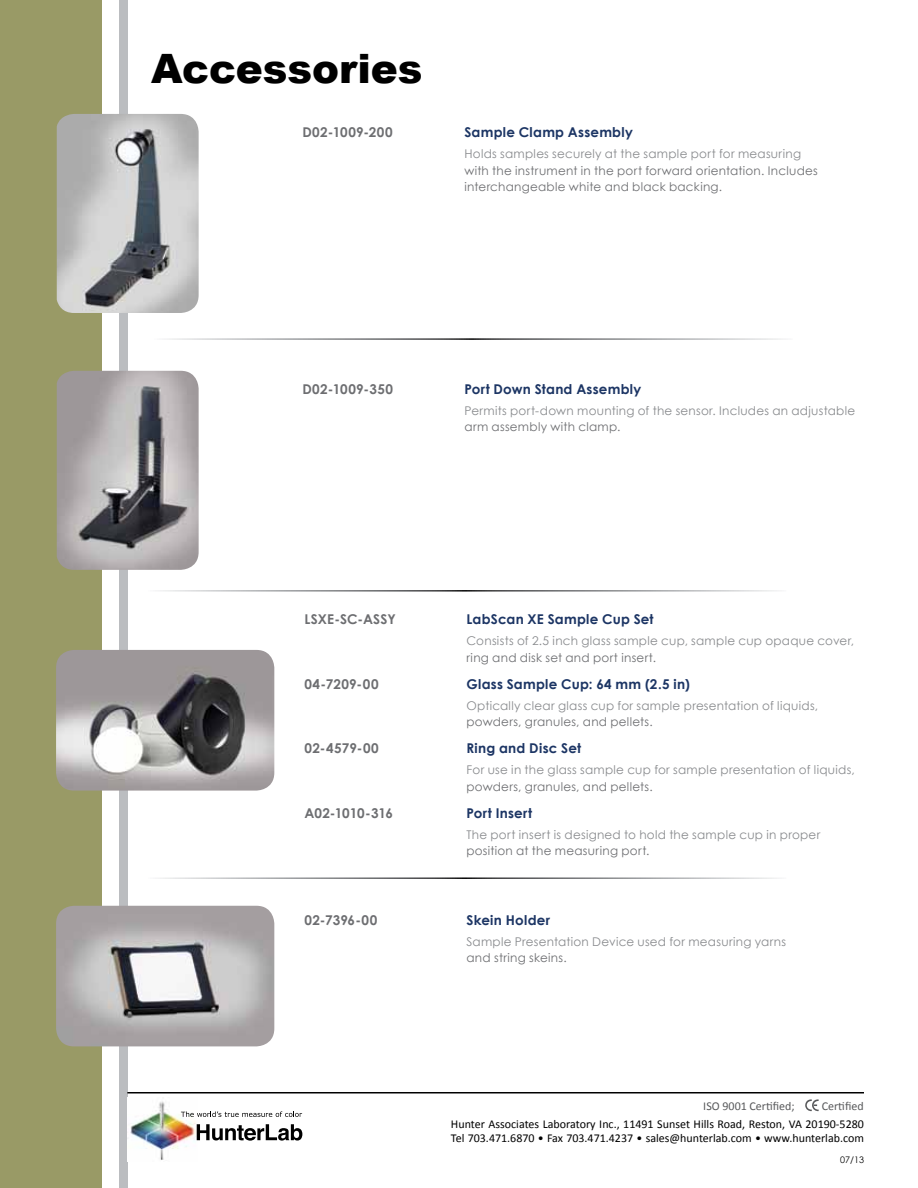
<style>
.page{position:relative;width:918px;height:1188px;background:#fff}
.page>*{position:absolute;margin:0;border:0;box-sizing:border-box;transform-origin:0 0}
.t1{font:900 40.5px "Arial";color:#000}
.t2{font:700 13.5px "Century Gothic";letter-spacing:.02em;color:#1c3564}
.t3{font:700 13.5px "Century Gothic";letter-spacing:.015em;color:#6d6e71}
.t4{font:700 13.5px "Century Gothic";letter-spacing:.035em;color:#6d6e71}
.t5{font:700 13.5px "Century Gothic";letter-spacing:-.015em;color:#6d6e71}
.t6{font:12px "Century Gothic";letter-spacing:.025em;color:#888a8d}
.t7{font:12px/16.5px "Century Gothic";letter-spacing:.025em;color:#6d6e71}
.t8{font:12px/14.4px "Calibri";color:#000}
.t9{font:12px "Calibri";color:#58595b}
.t10{font:9px "Century Gothic";color:#000}
</style>
<div class="page">
<div style="left:119px;top:0;width:8px;height:1188px;background:#bbbdc0"></div>
<div style="left:0;top:0;width:101px;height:1188px;background:#999a66"></div>
<img style="left:57px;top:114px;width:142px;height:199px">
<img style="left:57px;top:371px;width:142px;height:199px">
<img style="left:56px;top:650px;width:218px;height:141px">
<img style="left:56px;top:906px;width:218px;height:140px">
<svg style="left:805px;top:1099px;width:14px;height:12px"></svg>
<hr style="left:127px;top:1092px;width:737px;height:1px;background:#000">
<img style="left:127px;top:1101px;width:70px;height:59px">
<svg style="left:197px;top:1124px;width:105px;height:17px"></svg>
<svg style="left:181px;top:1111px;width:121px;height:6px"></svg>
<h1 class="t1" style="left:151px;top:39px;width:273px">Accessories</h1>
<p class="t4" style="left:302px;top:124px;width:92px">D02-1009-200</p>
<p class="t2" style="left:464px;top:124px;width:170px">Sample Clamp Assembly</p>
<p class="t6" style="left:464px;top:147px;width:338px">Holds samples securely at the sample port for measuring</p>
<p class="t7" style="left:464px;top:162px;width:355px">with the instrument in the port forward orientation. Includes interchangeable white and black backing.</p>
<p class="t3" style="left:302px;top:380px;width:92px">D02-1009-350</p>
<p class="t2" style="left:464px;top:380px;width:178px">Port Down Stand Assembly</p>
<p class="t6" style="left:464px;top:403px;width:392px">Permits port-down mounting of the sensor. Includes an adjustable</p>
<p class="t7" style="left:464px;top:418px;width:158px">arm assembly with clamp.</p>
<p class="t3" style="left:304px;top:611px;width:93px">LSXE-SC-ASSY</p>
<p class="t2" style="left:466px;top:611px;width:189px">LabScan XE Sample Cup Set</p>
<p class="t6" style="left:466px;top:634px;width:389px">Consists of 2.5 inch glass sample cup, sample cup opaque cover,</p>
<p class="t7" style="left:466px;top:649px;width:191px">ring and disk set and port insert.</p>
<p class="t3" style="left:304px;top:676px;width:76px">04-7209-00</p>
<p class="t2" style="left:466px;top:676px;width:225px">Glass Sample Cup: 64 mm (2.5 in)</p>
<p class="t6" style="left:466px;top:698px;width:353px">Optically clear glass cup for sample presentation of liquids,</p>
<p class="t7" style="left:466px;top:714px;width:188px">powders, granules, and pellets.</p>
<p class="t3" style="left:304px;top:740px;width:76px">02-4579-00</p>
<p class="t2" style="left:466px;top:740px;width:116px">Ring and Disc Set</p>
<p class="t6" style="left:466px;top:763px;width:390px">For use in the glass sample cup for sample presentation of liquids,</p>
<p class="t7" style="left:466px;top:778px;width:188px">powders, granules, and pellets.</p>
<p class="t5" style="left:304px;top:805px;width:90px">A02-1010-316</p>
<p class="t2" style="left:466px;top:805px;width:67px">Port Insert</p>
<p class="t6" style="left:466px;top:827px;width:355px">The port insert is designed to hold the sample cup in proper</p>
<p class="t7" style="left:466px;top:843px;width:185px">position at the measuring port.</p>
<p class="t3" style="left:304px;top:911px;width:75px">02-7396-00</p>
<p class="t2" style="left:466px;top:911px;width:85px">Skein Holder</p>
<p class="t6" style="left:466px;top:934px;width:321px">Sample Presentation Device used for measuring yarns</p>
<p class="t7" style="left:466px;top:949px;width:102px">and string skeins.</p>
<p class="t9" style="left:703px;top:1099px;width:93px">ISO 9001 Certified;</p>
<p class="t9" style="left:822px;top:1099px;width:43px">Certified</p>
<p class="t8" style="left:451px;top:1116px;width:414px">Hunter Associates Laboratory Inc., 11491 Sunset Hills Road, Reston, VA 20190-5280<br>Tel 703.471.6870 • Fax 703.471.4237 • sales@hunterlab.com • www.hunterlab.com</p>
<p class="t10" style="left:840px;top:1155px;width:25px">07/13</p>
</div>
